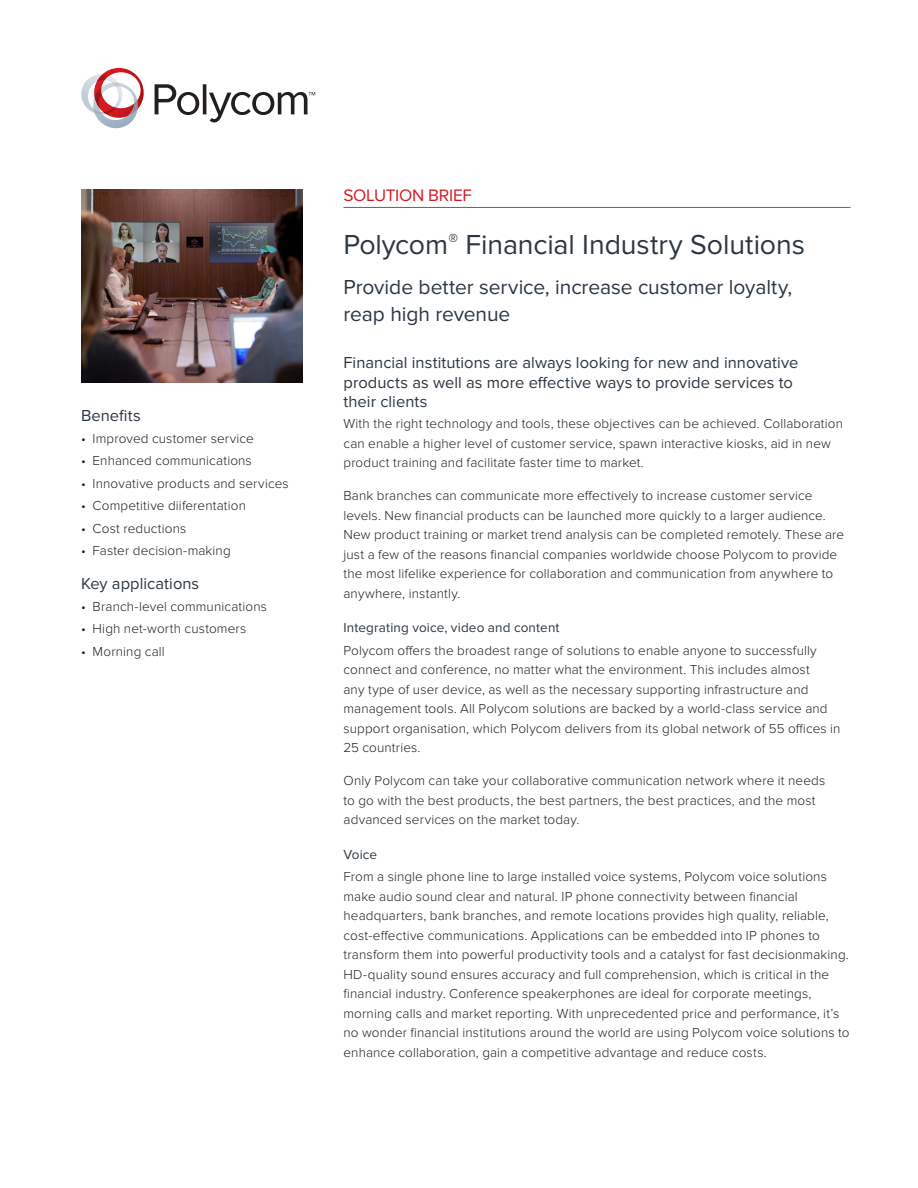
<style>
.page{position:relative;width:918px;height:1188px;background:#fff}
.page>*{position:absolute;margin:0;border:0;box-sizing:border-box;transform-origin:0 0}
.t1{font:28.5px "Proxima Nova";letter-spacing:-.005em;color:#2c3742}
.t2{font:21px/27px "Proxima Nova";letter-spacing:-.005em;color:#2c3742}
.t3{font:17.25px "Proxima Nova";letter-spacing:-.015em;color:#d41b21}
.t4{font:16.5px/19.5px "Proxima Nova";letter-spacing:.005em;color:#2c3742}
.t5{font:300 13.5px/19.5px "Proxima Nova";letter-spacing:.01em;color:#231f20}
.t6{font:13.5px "Proxima Nova";letter-spacing:.01em;color:#2c3742}
</style>
<div class="page">
<hr style="left:344px;top:207px;width:506px;height:1px;background:#636366">
<svg style="left:81px;top:68px;width:63px;height:60px"></svg>
<svg style="left:155px;top:84px;width:44px;height:31px"></svg>
<hr style="left:203px;top:84px;width:3px;height:30px;background:#231f20">
<svg style="left:209px;top:92px;width:106px;height:30px"></svg>
<img style="left:81px;top:189px;width:221px;height:193px">
<p class="t4" style="left:81px;top:406px;width:61px">Benefits</p>
<p class="t5" style="left:81px;top:429px;width:174px">• Improved customer service</p>
<p class="t5" style="left:81px;top:451px;width:172px">• Enhanced communications</p>
<p class="t5" style="left:81px;top:474px;width:209px">• Innovative products and services</p>
<p class="t5" style="left:81px;top:496px;width:167px">• Competitive diiferentation</p>
<p class="t5" style="left:81px;top:519px;width:107px">• Cost reductions</p>
<p class="t5" style="left:81px;top:541px;width:151px">• Faster decision-making</p>
<p class="t4" style="left:81px;top:574px;width:120px">Key applications</p>
<p class="t5" style="left:81px;top:596px;width:188px">• Branch-level communications</p>
<p class="t5" style="left:81px;top:619px;width:167px">• High net-worth customers</p>
<p class="t5" style="left:81px;top:641px;width:85px">• Morning call</p>
<p class="t3" style="left:344px;top:185px;width:130px">SOLUTION BRIEF</p>
<h1 class="t1" style="left:344px;top:228px;width:463px">Polycom<sup>®</sup> Financial Industry Solutions</h1>
<h2 class="t2" style="left:344px;top:274px;width:450px">Provide better service, increase customer loyalty, reap high revenue</h2>
<p class="t4" style="left:344px;top:353px;width:456px">Financial institutions are always looking for new and innovative products as well as more effective ways to provide services to their clients</p>
<p class="t5" style="left:344px;top:414px;width:501px">With the right technology and tools, these objectives can be achieved. Collaboration can enable a higher level of customer service, spawn interactive kiosks, aid in new product training and facilitate faster time to market.</p>
<p class="t5" style="left:344px;top:486px;width:502px">Bank branches can communicate more effectively to increase customer service levels. New financial products can be launched more quickly to a larger audience.<br>New product training or market trend analysis can be completed remotely. These are just a few of the reasons financial companies worldwide choose Polycom to provide the most lifelike experience for collaboration and communication from anywhere to anywhere, instantly.</p>
<p class="t6" style="left:344px;top:620px;width:218px">Integrating voice, video and content</p>
<p class="t5" style="left:344px;top:641px;width:499px">Polycom offers the broadest range of solutions to enable anyone to successfully connect and conference, no matter what the environment. This includes almost<br>any type of user device, as well as the necessary supporting infrastructure and management tools. All Polycom solutions are backed by a world-class service and support organisation, which Polycom delivers from its global network of 55 offices in 25 countries.</p>
<p class="t5" style="left:344px;top:771px;width:483px">Only Polycom can take your collaborative communication network where it needs to go with the best products, the best partners, the best practices, and the most advanced services on the market today.</p>
<p class="t6" style="left:344px;top:847px;width:35px">Voice</p>
<p class="t5" style="left:344px;top:867px;width:508px">From a single phone line to large installed voice systems, Polycom voice solutions make audio sound clear and natural. IP phone connectivity between financial headquarters, bank branches, and remote locations provides high quality, reliable, cost-effective communications. Applications can be embedded into IP phones to transform them into powerful productivity tools and a catalyst for fast decisionmaking.<br>HD-quality sound ensures accuracy and full comprehension, which is critical in the financial industry. Conference speakerphones are ideal for corporate meetings, morning calls and market reporting. With unprecedented price and performance, it’s no wonder financial institutions around the world are using Polycom voice solutions to enhance collaboration, gain a competitive advantage and reduce costs.</p>
</div>
